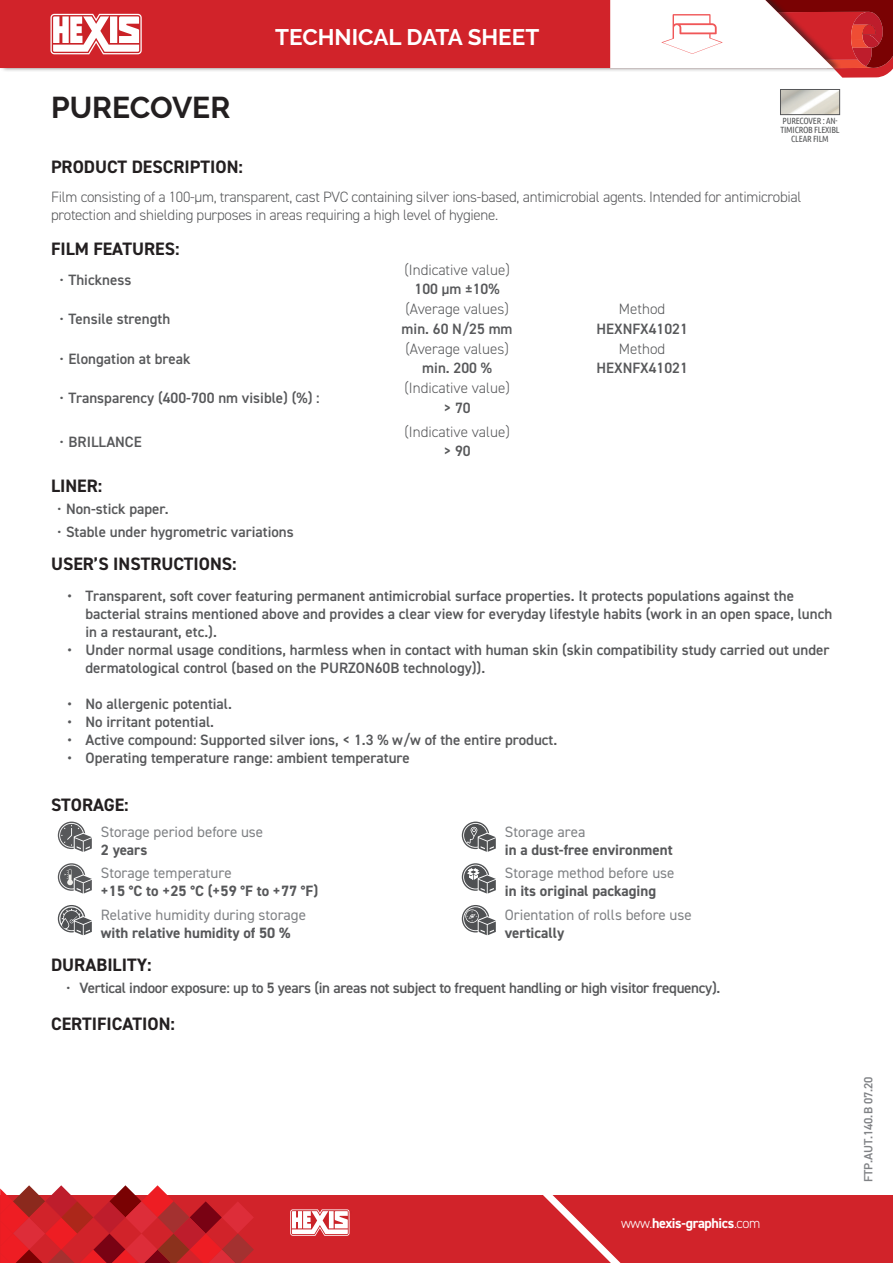
<style>
.page{position:relative;width:893px;height:1263px;background:#fff}
.page>*{position:absolute;margin:0;border:0;box-sizing:border-box;transform-origin:0 0}
.t1{font:700 30px "Raleway";color:#231f20}
.t2{font:700 22.5px "Raleway";color:#fff}
.t3{font:700 18px "DIN2014";color:#231f20}
.t4{font:600 15px/18px "DIN2014";color:#57585a}
.t5{font:300 15px/18px "DIN2014";letter-spacing:-.02em;color:#57585a}
.t6{font:15px "DIN2014";color:#808285}
.t7{font:700 15px "DIN2014";color:#57585a}
.t8{font:600 15px "DIN2014";letter-spacing:-.02em;color:#57585a}
.t9{font:300 15px "DIN2014";color:#57585a}
.t10{font:700 14.1px "DIN2014";letter-spacing:-.025em;color:#fff}
.t11{font:600 12px "DIN2014";color:#808285}
.t12{font:9px/9px "Ubuntu Condensed";letter-spacing:-.025em;color:#545557;text-align:center}
.s1{font-weight:400}
.s2{font-weight:300}
</style>
<div class="page">
<div style="left:0;top:0;width:841px;height:73px;background:#231f20;opacity:.6"></div>
<div style="left:0;top:0;width:610px;height:68px;background:#d1232a"></div>
<div style="left:0;top:1195px;width:893px;height:68px;background:#d1232a"></div>
<svg style="left:543px;top:1195px;width:78px;height:68px"></svg>
<svg style="left:50px;top:14px;width:95px;height:40px"></svg>
<svg style="left:290px;top:1209px;width:60px;height:27px;background:#edb5b6"></svg>
<svg style="left:0;top:1185px;width:254px;height:78px"></svg>
<svg style="left:610px;top:0;width:283px;height:78px"></svg>
<img style="left:782px;top:91px;width:56px;height:22px">
<div style="left:780px;top:89px;width:60px;height:26px;border:1px solid #57585a"></div>
<svg style="left:58px;top:821px;width:34px;height:31px"></svg>
<svg style="left:58px;top:863px;width:34px;height:30px"></svg>
<svg style="left:58px;top:905px;width:34px;height:30px"></svg>
<svg style="left:462px;top:821px;width:34px;height:31px"></svg>
<svg style="left:462px;top:863px;width:34px;height:30px"></svg>
<svg style="left:462px;top:905px;width:34px;height:30px"></svg>
<h1 class="t1" style="left:51px;top:90px;width:181px">PURECOVER</h1>
<h2 class="t2" style="left:275px;top:24px;width:265px">TECHNICAL DATA SHEET</h2>
<p class="t12" style="left:781px;top:116px;width:60px">PURECOVER : AN-<br>TIMICROB FLEXIBL<br>CLEAR FILM</p>
<p class="t3" style="left:51px;top:155px;width:193px">PRODUCT DESCRIPTION:</p>
<p class="t5" style="left:51px;top:187px;width:752px">Film consisting of a 100-µm, transparent, cast PVC containing silver ions-based, antimicrobial agents. Intended for antimicrobial protection and shielding purposes in areas requiring a high level of hygiene.</p>
<p class="t3" style="left:51px;top:237px;width:130px">FILM FEATURES:</p>
<p class="t4" style="left:60px;top:270px;width:73px"><span class="s1">•</span> Thickness</p>
<p class="t9" style="left:404px;top:261px;width:107px">(Indicative value)</p>
<p class="t4" style="left:415px;top:280px;width:86px">100 µm ±10%</p>
<p class="t4" style="left:60px;top:310px;width:112px"><span class="s1">•</span> Tensile strength</p>
<p class="t4" style="left:60px;top:349px;width:133px"><span class="s1">•</span> Elongation at break</p>
<p class="t4" style="left:60px;top:388px;width:262px"><span class="s1">•</span> Transparency (400-700 nm visible) (%) :</p>
<p class="t4" style="left:60px;top:432px;width:84px"><span class="s1">•</span> BRILLANCE</p>
<p class="t9" style="left:405px;top:300px;width:105px">(Average values)</p>
<p class="t4" style="left:402px;top:319px;width:113px">min. 60 N/25 mm</p>
<p class="t9" style="left:405px;top:340px;width:105px">(Average values)</p>
<p class="t4" style="left:422px;top:359px;width:71px">min. 200 %</p>
<p class="t9" style="left:404px;top:379px;width:107px">(Indicative value)</p>
<p class="t4" style="left:443px;top:398px;width:29px">&gt; 70</p>
<p class="t9" style="left:404px;top:423px;width:107px">(Indicative value)</p>
<p class="t4" style="left:443px;top:442px;width:29px">&gt; 90</p>
<p class="t5" style="left:619px;top:300px;width:48px">Method</p>
<p class="t4" style="left:596px;top:319px;width:93px">HEXNFX41021</p>
<p class="t5" style="left:619px;top:340px;width:48px">Method</p>
<p class="t4" style="left:596px;top:359px;width:93px">HEXNFX41021</p>
<p class="t3" style="left:51px;top:473px;width:53px">LINER:</p>
<p class="t4" style="left:57px;top:499px;width:113px"><span class="s1">•</span> Non-stick paper.</p>
<p class="t4" style="left:57px;top:523px;width:238px"><span class="s1">•</span> Stable under hygrometric variations</p>
<p class="t3" style="left:51px;top:552px;width:187px">USER’S INSTRUCTIONS:</p>
<p class="t4" style="left:86px;top:586px;width:748px;text-indent:-18px">• Transparent, soft cover featuring permanent antimicrobial surface properties. It protects populations against the bacterial strains mentioned above and provides a clear view for everyday lifestyle habits (work in an open space, lunch in a restaurant, etc.).</p>
<p class="t4" style="left:86px;top:640px;width:745px;text-indent:-18px">• Under normal usage conditions, harmless when in contact with human skin (skin compatibility study carried out under dermatological control (based on the PURZON60B technology)).</p>
<p class="t4" style="left:68px;top:694px;width:166px">• No allergenic potential.</p>
<p class="t4" style="left:68px;top:712px;width:148px">• No irritant potential.</p>
<p class="t4" style="left:68px;top:730px;width:491px">• Active compound: Supported silver ions, &lt; 1.3 % w/w of the entire product.</p>
<p class="t4" style="left:68px;top:748px;width:344px">• Operating temperature range: ambient temperature</p>
<p class="t3" style="left:51px;top:793px;width:79px">STORAGE:</p>
<p class="t6" style="left:101px;top:822px;width:164px">Storage period before use</p>
<p class="t7" style="left:101px;top:839px;width:48px">2 years</p>
<p class="t6" style="left:101px;top:864px;width:132px">Storage temperature</p>
<p class="t7" style="left:101px;top:881px;width:219px">+15 °C to +25 °C (+59 °F to +77 °F)</p>
<p class="t6" style="left:101px;top:905px;width:207px">Relative humidity during storage</p>
<p class="t7" style="left:101px;top:923px;width:191px">with relative humidity of 50 %</p>
<p class="t6" style="left:505px;top:822px;width:82px">Storage area</p>
<p class="t7" style="left:505px;top:839px;width:169px">in a dust-free environment</p>
<p class="t6" style="left:505px;top:864px;width:171px">Storage method before use</p>
<p class="t7" style="left:505px;top:881px;width:153px">in its original packaging</p>
<p class="t6" style="left:505px;top:905px;width:189px">Orientation of rolls before use</p>
<p class="t7" style="left:505px;top:923px;width:61px">vertically</p>
<p class="t3" style="left:51px;top:953px;width:102px">DURABILITY:</p>
<p class="t8" style="left:66px;top:978px;width:656px"><span class="s1">•</span> Vertical indoor exposure: up to 5 years (in areas not subject to frequent handling or high visitor frequency).</p>
<p class="t3" style="left:51px;top:1012px;width:126px">CERTIFICATION:</p>
<p class="t10" style="left:621px;top:1214px;width:141px"><span class="s2">www.</span>hexis-graphics<span class="s2">.com</span></p>
<p class="t11" style="left:860px;top:1182px;width:107px;rotate:-90deg">FTP.AUT.140.B 07.20</p>
</div>
